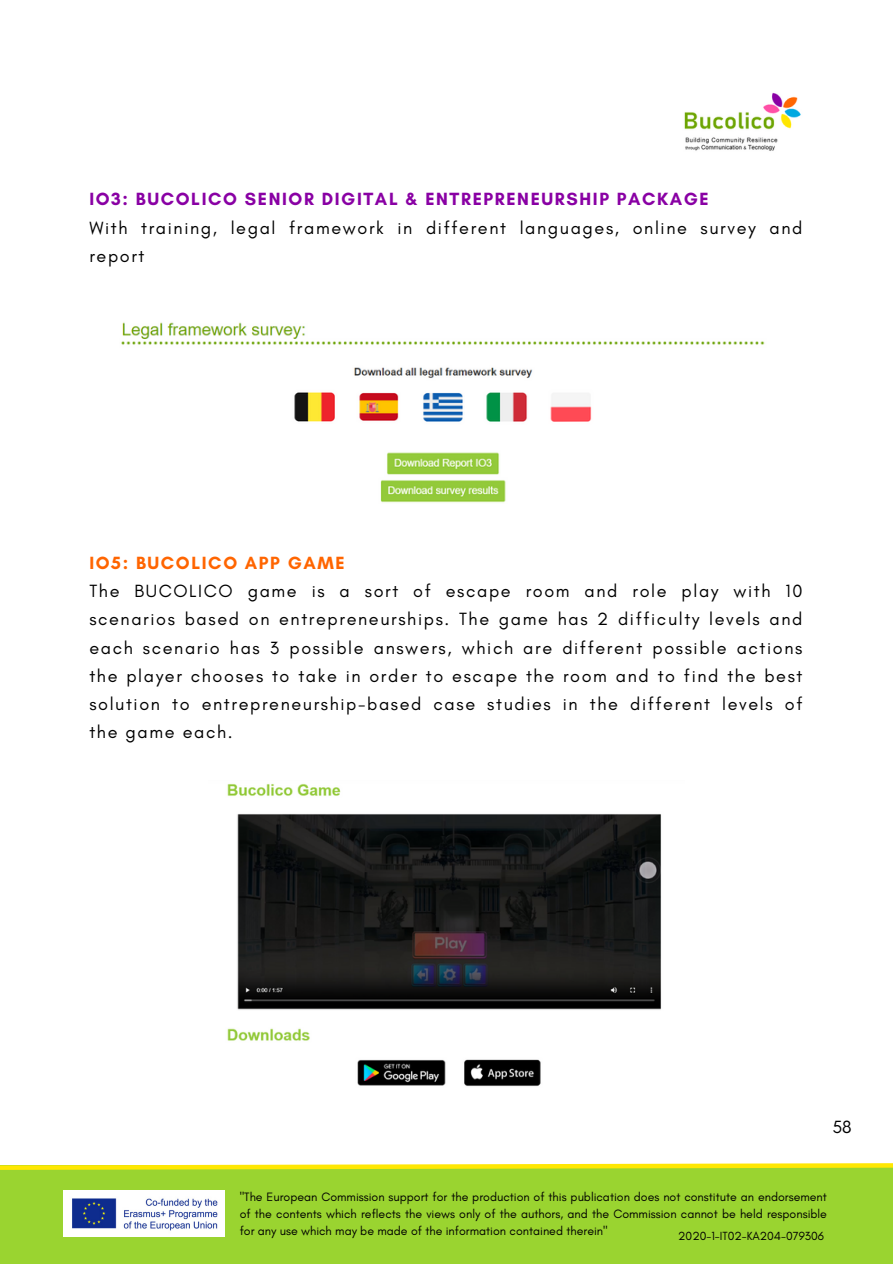
<style>
.page{position:relative;width:893px;height:1264px;background:#fff}
.page>*{position:absolute;margin:0;border:0;box-sizing:border-box;transform-origin:0 0}
.t1{font:18px/28.2px "Glacial Indifference";letter-spacing:.09em;color:#000}
.t2{font:700 18px "Glacial Indifference";letter-spacing:.09em;color:#8900a4}
.t3{font:700 18px "Glacial Indifference";letter-spacing:.09em;color:#ff6501}
.t4{font:12.3px/16.6px "Glacial Indifference";color:#000;text-align:justify}
.t5{font:12px "Glacial Indifference";color:#000}
</style>
<div class="page">
<img style="left:684px;top:92px;width:117px;height:59px">
<img style="left:121px;top:322px;width:644px;height:181px">
<img style="left:227px;top:783px;width:434px;height:304px">
<div style="left:0;top:1165px;width:892px;height:98px;background:#9ad430"></div>
<img style="left:63px;top:1190px;width:161px;height:46px">
<svg style="left:0;top:1163px;width:892px;height:7px"></svg>
<p class="t2" style="left:89px;top:188px;width:621px">IO3: BUCOLICO SENIOR DIGITAL &amp; ENTREPRENEURSHIP PACKAGE</p>
<p class="t1" style="left:89px;top:213px;width:714px">With training, legal framework in different languages, online survey and report</p>
<p class="t3" style="left:89px;top:552px;width:257px">IO5: BUCOLICO APP GAME</p>
<p class="t1" style="left:89px;top:577px;width:714px;text-align:justify">The BUCOLICO game is a sort of escape room and role play with 10 scenarios based on entrepreneurships. The game has 2 difficulty levels and each scenario has 3 possible answers, which are different possible actions the player chooses to take in order to escape the room and to find the best solution to entrepreneurship-based case studies in the different levels of the game each.</p>
<p class="t1" style="left:832px;top:1112px;width:21px">58</p>
<p class="t4" style="left:240px;top:1188px;width:588px">"The European Commission support for the production of this publication does not constitute an endorsement of the contents which reflects the views only of the authors, and the Commission cannot be held responsible for any use which may be made of the information contained therein"</p>
<p class="t5" style="left:678px;top:1228px;width:147px">2020-1-IT02-KA204-079306</p>
</div>
